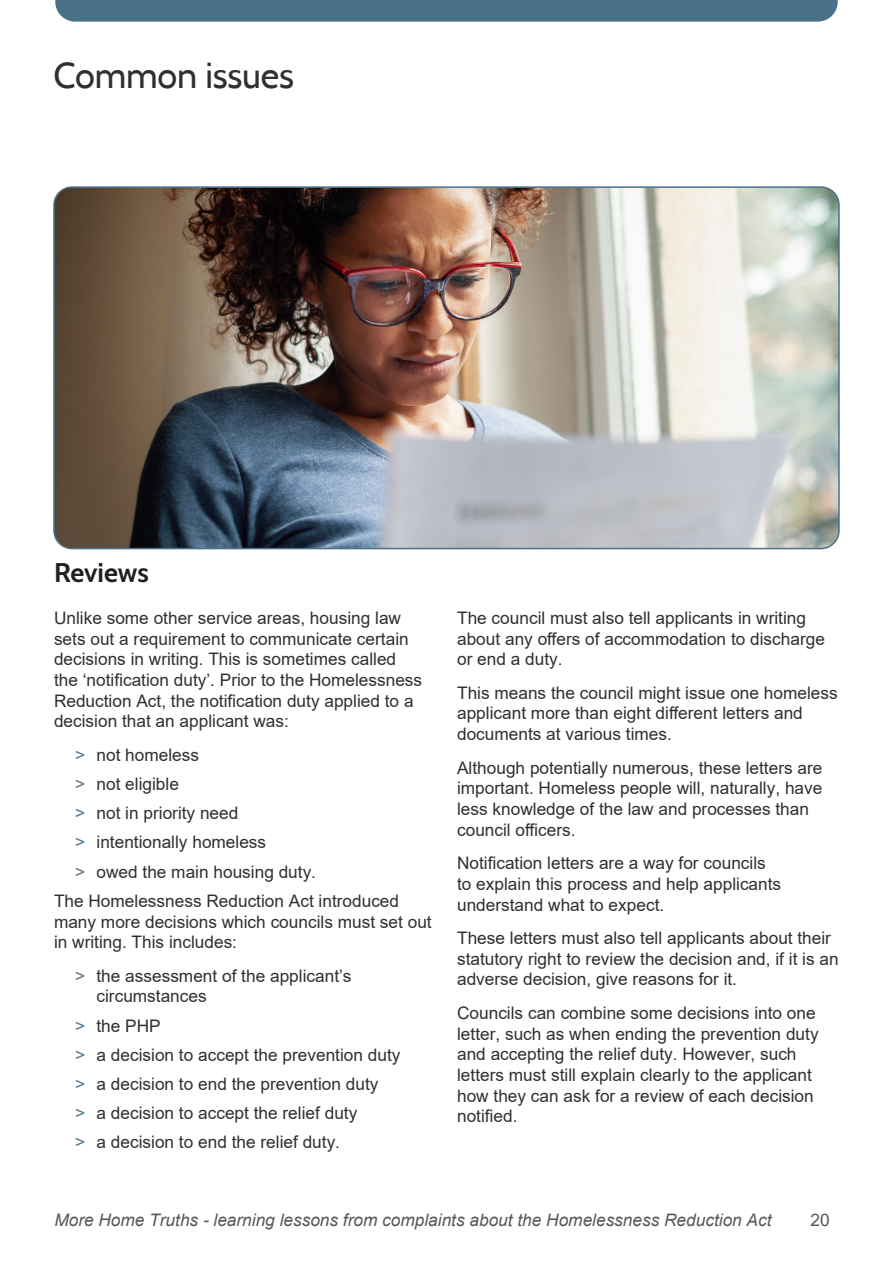
<style>
.page{position:relative;width:893px;height:1263px;background:#fff}
.page>*{position:absolute;margin:0;border:0;box-sizing:border-box;transform-origin:0 0}
.Top_head{font:36px "Cabin";letter-spacing:-.005em;color:#312f30}
.Subhead_cross{font:700 27px "Cabin";color:#231f20}
.Body_text{font:17.25px/20.7px "Arial";color:#312f30}
.t1{font:italic 17.25px "Arial";color:#57585a}
.t2{font:17.25px "Arial";color:#57585a}
.s1{color:#52768e}
</style>
<div class="page">
<div style="left:55px;top:0;width:783px;height:22px;background:#4b7189"></div>
<img style="left:56px;top:189px;width:781px;height:360px">
<div style="left:53px;top:186px;width:787px;height:363px;border:2px solid #4b7189;border-radius:18px"></div>
<h1 class="Top_head" style="left:54px;top:54px;width:242px">Common issues</h1>
<p class="Subhead_cross" style="left:54px;top:551px;width:96px">Reviews</p>
<p class="Body_text" style="left:54px;top:607px;width:370px">Unlike some other service areas, housing law sets out a requirement to communicate certain decisions in writing. This is sometimes called the ‘notification duty’. Prior to the Homelessness Reduction Act, the notification duty applied to a decision that an applicant was:</p>
<p class="Body_text" style="left:75px;top:744px;width:125px"><span class="s1">&gt;</span> not homeless</p>
<p class="Body_text" style="left:75px;top:773px;width:105px"><span class="s1">&gt;</span> not eligible</p>
<p class="Body_text" style="left:75px;top:803px;width:165px"><span class="s1">&gt;</span> not in priority need</p>
<p class="Body_text" style="left:75px;top:832px;width:192px"><span class="s1">&gt;</span> intentionally homeless</p>
<p class="Body_text" style="left:75px;top:861px;width:242px"><span class="s1">&gt;</span> owed the main housing duty.</p>
<p class="Body_text" style="left:54px;top:890px;width:379px">The Homelessness Reduction Act introduced many more decisions which councils must set out in writing. This includes:</p>
<p class="Body_text" style="left:97px;top:965px;width:257px;text-indent:-21px"><span class="s1">&gt;</span> the assessment of the applicant’s circumstances</p>
<p class="Body_text" style="left:75px;top:1015px;width:87px"><span class="s1">&gt;</span> the PHP</p>
<p class="Body_text" style="left:75px;top:1044px;width:327px"><span class="s1">&gt;</span> a decision to accept the prevention duty</p>
<p class="Body_text" style="left:75px;top:1073px;width:305px"><span class="s1">&gt;</span> a decision to end the prevention duty</p>
<p class="Body_text" style="left:75px;top:1103px;width:284px"><span class="s1">&gt;</span> a decision to accept the relief duty</p>
<p class="Body_text" style="left:75px;top:1132px;width:266px"><span class="s1">&gt;</span> a decision to end the relief duty.</p>
<p class="Body_text" style="left:457px;top:607px;width:369px">The council must also tell applicants in writing about any offers of accommodation to discharge or end a duty.</p>
<p class="Body_text" style="left:457px;top:682px;width:382px">This means the council might issue one homeless applicant more than eight different letters and documents at various times.</p>
<p class="Body_text" style="left:457px;top:757px;width:367px">Although potentially numerous, these letters are important. Homeless people will, naturally, have less knowledge of the law and processes than council officers.</p>
<p class="Body_text" style="left:457px;top:852px;width:326px">Notification letters are a way for councils to explain this process and help applicants understand what to expect.</p>
<p class="Body_text" style="left:457px;top:927px;width:383px">These letters must also tell applicants about their statutory right to review the decision and, if it is an adverse decision, give reasons for it.</p>
<p class="Body_text" style="left:457px;top:1002px;width:363px">Councils can combine some decisions into one letter, such as when ending the prevention duty and accepting the relief duty. However, such letters must still explain clearly to the applicant how they can ask for a review of each decision notified.</p>
<p class="t1" style="left:54px;top:1208px;width:719px">More Home Truths - learning lessons from complaints about the Homelessness Reduction Act</p>
<p class="t2" style="left:811px;top:1207px;width:21px">20</p>
</div>
